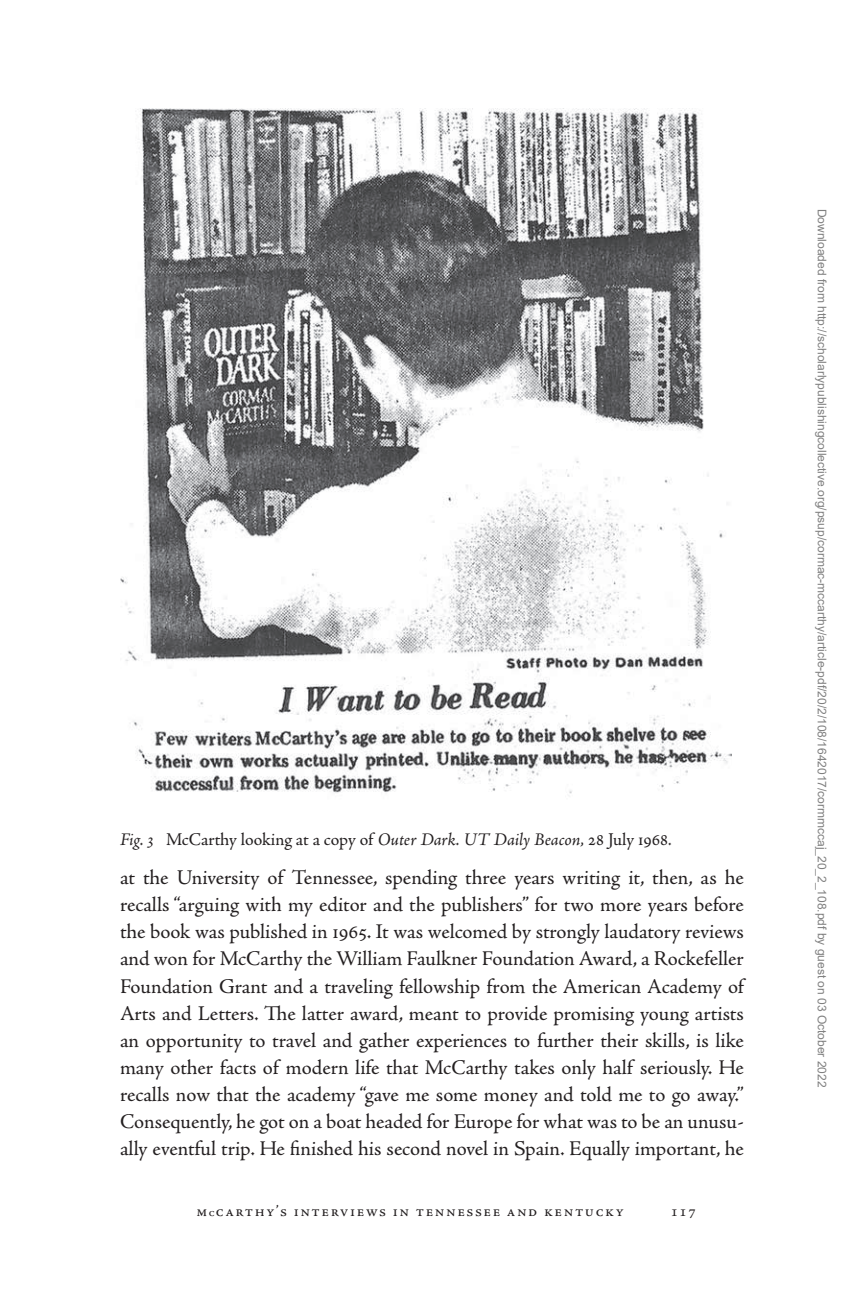
<style>
.page{position:relative;width:864px;height:1296px;background:#fff}
.page>*{position:absolute;margin:0;border:0;box-sizing:border-box;transform-origin:0 0}
.t1{font:21px/27px "Adobe Jenson Pro";letter-spacing:-.005em;color:#231f20;text-align:justify}
.t2{font:18px "Adobe Jenson Pro";color:#231f20}
.t3{font:16px "Adobe Jenson Pro";letter-spacing:.1em;color:#231f20}
.t4{font:12px "Arial";color:#808080}
.s1{font-style:italic}
.s2{font-size:12px}
</style>
<div class="page">
<img style="left:120px;top:108px;width:612px;height:686px">
<p class="t2" style="left:120px;top:830px;width:554px"><span class="s1">Fig. 3</span> McCarthy looking at a copy of <span class="s1">Outer Dark. UT Daily Beacon,</span> 28 July 1968<span class="s1">.</span></p>
<p class="t1" style="left:120px;top:865px;width:626px">at the University of Tennessee, spending three years writing it, then, as he recalls “arguing with my editor and the publishers” for two more years before the book was published in 1965. It was welcomed by strongly laudatory reviews and won for McCarthy the William Faulkner Foundation Award, a Rockefeller Foundation Grant and a traveling fellowship from the American Academy of Arts and Letters. The latter award, meant to provide promising young artists an opportunity to travel and gather experiences to further their skills, is like many other facts of modern life that McCarthy takes only half seriously. He recalls now that the academy “gave me some money and told me to go away.” Consequently, he got on a boat headed for Europe for what was to be an unusu&shy;ally eventful trip. He finished his second novel in Spain. Equally important, he</p>
<p class="t3" style="left:196px;top:1202px;width:429px">M <span class="s2">c</span>Carthy’s Interviews in Tennessee and Kentucky</p>
<p class="t3" style="left:671px;top:1202px;width:27px">117</p>
<p class="t4" style="left:827px;top:209px;width:880px;rotate:90deg">Downloaded from http://scholarlypublishingcollective.org/psup/cormac-mccarthy/article-pdf/20/2/108/1642017/cormmccaj_20_2_108.pdf by guest on 03 October 2022</p>
</div>
